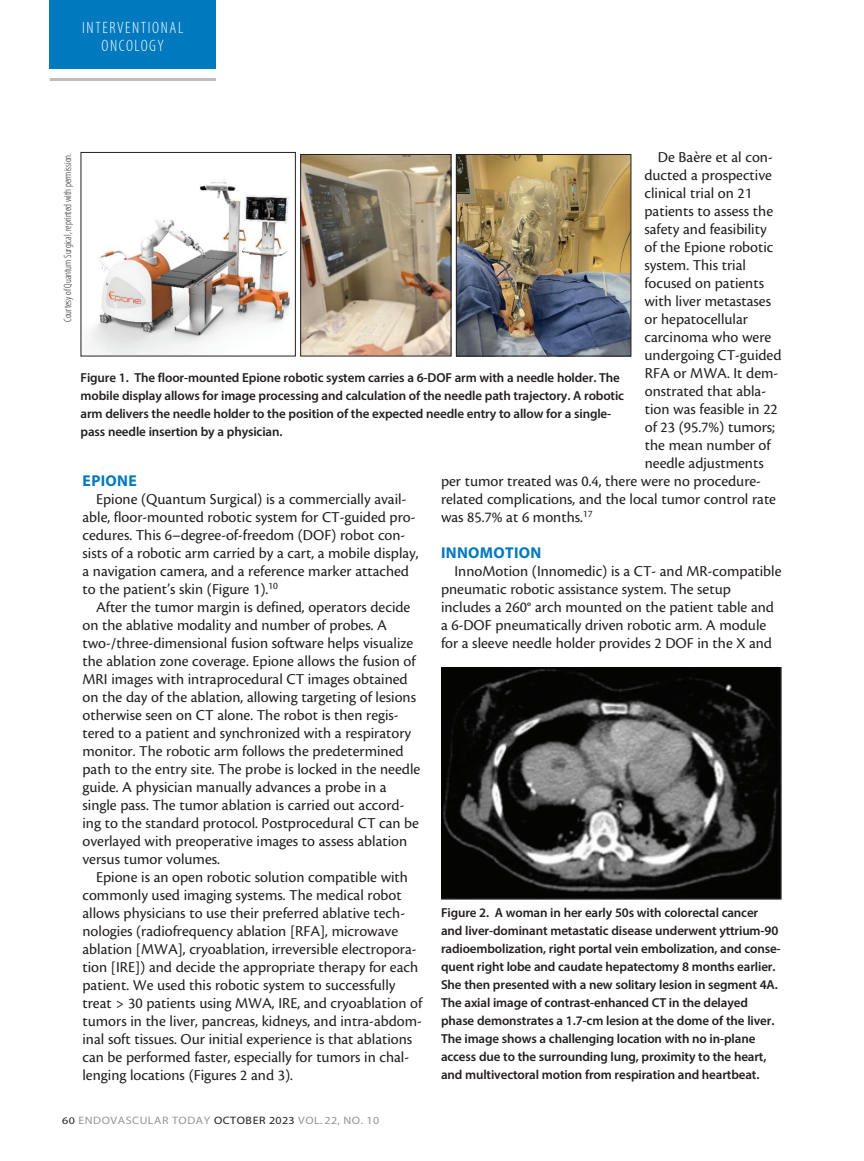
<style>
.page{position:relative;width:864px;height:1161px;background:#fff}
.page>*{position:absolute;margin:0;border:0;box-sizing:border-box;transform-origin:0 0}
.t1{font:300 condensed 16.5px/18.3px "Myriad Pro";letter-spacing:.095em;color:#fff;text-align:center}
.body{font:15.75px/18px "Cronos Pro";color:#231f20}
.subhead{font:700 15.75px "Myriad Pro";letter-spacing:.02em;color:#0079bf}
.t2{font:600 13.05px/18px "Myriad Pro";letter-spacing:-.01em;color:#231f20}
.t3{font:10.8px "Myriad Pro";letter-spacing:.045em;color:#939598;scale:1.11 1}
.footnote{font:300 condensed 10.5px "Myriad Pro";color:#231f20}
.s1{font-size:10.2px;color:#231f20}
.s2{color:#231f20}
</style>
<div class="page">
<div style="left:50px;top:0;width:166px;height:69px;background:#0079bf"></div>
<hr style="left:50px;top:78px;width:166px;height:3px;background:#bcbdc0">
<img style="left:86px;top:179px;width:205px;height:175px">
<div style="left:81px;top:152px;width:215px;height:204px;border:1px solid #231f20"></div>
<img style="left:302px;top:156px;width:147px;height:198px">
<div style="left:300px;top:154px;width:151px;height:202px;border:1px solid #231f20"></div>
<img style="left:458px;top:156px;width:171px;height:198px">
<div style="left:456px;top:154px;width:175px;height:202px;border:1px solid #231f20"></div>
<img style="left:441px;top:668px;width:341px;height:232px">
<p class="t1" style="left:82px;top:18px;width:103px">INTERVENTIONAL<br>ONCOLOGY</p>
<p class="body" style="left:658px;top:148px;width:116px">De Baère et al con-</p>
<p class="body" style="left:644px;top:166px;width:129px">ducted a prospective</p>
<p class="body" style="left:644px;top:184px;width:109px">clinical trial on 21</p>
<p class="body" style="left:644px;top:202px;width:130px">patients to assess the</p>
<p class="body" style="left:644px;top:220px;width:124px">safety and feasibility</p>
<p class="body" style="left:644px;top:238px;width:131px">of the Epione robotic</p>
<p class="body" style="left:644px;top:256px;width:103px">system. This trial</p>
<p class="body" style="left:644px;top:274px;width:121px">focused on patients</p>
<p class="body" style="left:644px;top:292px;width:128px">with liver metastases</p>
<p class="body" style="left:644px;top:310px;width:105px">or hepatocellular</p>
<p class="body" style="left:644px;top:328px;width:128px">carcinoma who were</p>
<p class="body" style="left:644px;top:346px;width:139px">undergoing CT-guided</p>
<p class="body" style="left:645px;top:364px;width:135px">RFA or MWA. It dem-</p>
<p class="body" style="left:645px;top:382px;width:123px">onstrated that abla-</p>
<p class="body" style="left:645px;top:400px;width:135px">tion was feasible in 22</p>
<p class="body" style="left:645px;top:418px;width:132px">of 23 (95.7%) tumors;</p>
<p class="body" style="left:645px;top:436px;width:127px">the mean number of</p>
<p class="body" style="left:645px;top:454px;width:120px">needle adjustments</p>
<p class="body" style="left:441px;top:472px;width:322px">per tumor treated was 0.4, there were no procedure-</p>
<p class="body" style="left:441px;top:490px;width:337px">related complications, and the local tumor control rate</p>
<p class="body" style="left:441px;top:508px;width:153px">was 85.7% at 6 months.<sup>17</sup></p>
<p class="subhead" style="left:441px;top:542px;width:102px">INNOMOTION</p>
<p class="body" style="left:441px;top:562px;width:342px;text-indent:14px">InnoMotion (Innomedic) is a CT- and MR-compatible pneumatic robotic assistance system. The setup includes a 260° arch mounted on the patient table and a 6-DOF pneumatically driven robotic arm. A module for a sleeve needle holder provides 2 DOF in the X and</p>
<p class="footnote" style="left:62px;top:322px;width:171px;rotate:-90deg">Courtesy of Quantum Surgical, reprinted with permission.</p>
<p class="t2" style="left:81px;top:368px;width:545px">Figure 1. The floor-mounted Epione robotic system carries a 6-DOF arm with a needle holder. The mobile display allows for image processing and calculation of the needle path trajectory. A robotic arm delivers the needle holder to the position of the expected needle entry to allow for a single&shy;pass needle insertion by a physician.</p>
<p class="subhead" style="left:83px;top:470px;width:56px">EPIONE</p>
<p class="body" style="left:82px;top:490px;width:338px;text-indent:14px">Epione (Quantum Surgical) is a commercially avail&shy;able, floor-mounted robotic system for CT-guided pro&shy;cedures. This 6–degree-of-freedom (DOF) robot con&shy;sists of a robotic arm carried by a cart, a mobile display, a navigation camera, and a reference marker attached to the patient’s skin (Figure 1).<sup>10</sup></p>
<p class="body" style="left:82px;top:598px;width:339px;text-indent:14px">After the tumor margin is defined, operators decide on the ablative modality and number of probes. A two-/three-dimensional fusion software helps visualize the ablation zone coverage. Epione allows the fusion of MRI images with intraprocedural CT images obtained on the day of the ablation, allowing targeting of lesions otherwise seen on CT alone. The robot is then regis&shy;tered to a patient and synchronized with a respiratory monitor. The robotic arm follows the predetermined path to the entry site. The probe is locked in the needle guide. A physician manually advances a probe in a single pass. The tumor ablation is carried out accord&shy;ing to the standard protocol. Postprocedural CT can be overlayed with preoperative images to assess ablation versus tumor volumes.</p>
<p class="body" style="left:82px;top:868px;width:341px;text-indent:14px">Epione is an open robotic solution compatible with commonly used imaging systems. The medical robot allows physicians to use their preferred ablative tech&shy;nologies (radiofrequency ablation [RFA], microwave ablation [MWA], cryoablation, irreversible electropora&shy;tion [IRE]) and decide the appropriate therapy for each patient. We used this robotic system to successfully treat &gt; 30 patients using MWA, IRE, and cryoablation of tumors in the liver, pancreas, kidneys, and intra-abdom&shy;inal soft tissues. Our initial experience is that ablations can be performed faster, especially for tumors in chal&shy;lenging locations (Figures 2 and 3).</p>
<p class="t2" style="left:441px;top:903px;width:341px">Figure 2. A woman in her early 50s with colorectal cancer and liver-dominant metastatic disease underwent yttrium-90 radioembolization, right portal vein embolization, and conse&shy;quent right lobe and caudate hepatectomy 8 months earlier.<br>She then presented with a new solitary lesion in segment 4A.<br>The axial image of contrast-enhanced CT in the delayed phase demonstrates a 1.7-cm lesion at the dome of the liver.<br>The image shows a challenging location with no in-plane access due to the surrounding lung, proximity to the heart, and multivectoral motion from respiration and heartbeat.</p>
<p class="t3" style="left:62px;top:1113px;width:287px"><span class="s1">60</span> ENDOVASCULAR TODAY <span class="s2">OCTOBER 2023</span> VOL. 22, NO. 10</p>
</div>
